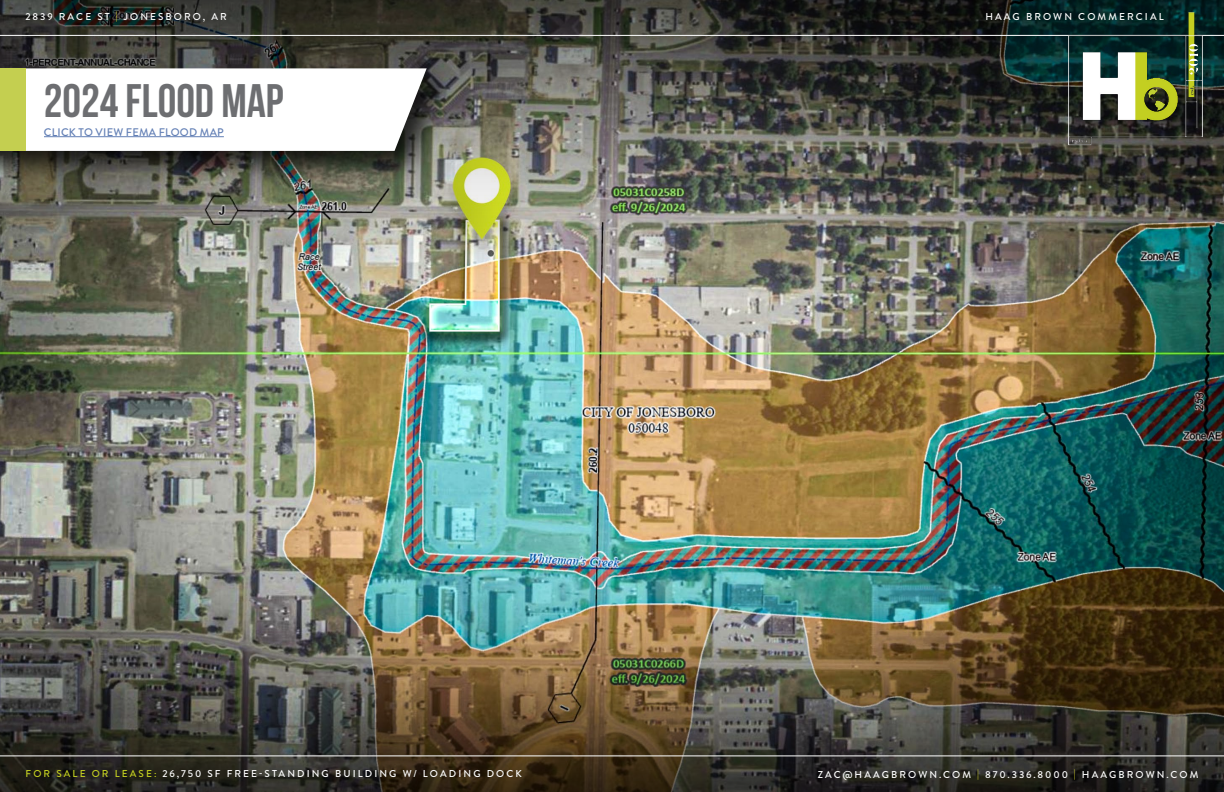
<style>
.page{position:relative;width:1224px;height:792px;background:#fff}
.page>*{position:absolute;margin:0;border:0;box-sizing:border-box;transform-origin:0 0}
.t1{font:700 47px "Bebas Neue";color:#6d6e71}
.t2{font:500 11px "Brandon Grotesque";letter-spacing:.02em;color:#627fb5}
.t3{font:500 10px "Brandon Grotesque";letter-spacing:.21em;color:#fff}
.s1{color:#c9c92d}
.s2{color:#c3cf21}
</style>
<div class="page">
<img style="left:0;top:313px;width:1224px;height:225px">
<img style="left:0;top:0;width:1224px;height:313px">
<img style="left:0;top:538px;width:1224px;height:254px">
<hr style="left:0;top:35px;width:1224px;height:1px;background:#fff">
<hr style="left:0;top:755px;width:1224px;height:1px;background:#fff">
<img style="left:1047px;top:0;width:176px;height:167px">
<div style="left:0;top:61px;width:457px;height:123px;background:#000;opacity:.75"></div>
<svg style="left:26px;top:68px;width:401px;height:83px"></svg>
<hr style="left:44px;top:136px;width:180px;height:1px;background:#627fb5">
<div style="left:0;top:68px;width:26px;height:83px;background:#c4cf50"></div>
<p class="t3" style="left:26px;top:10px;width:203px">2839 RACE ST <span class="s1">|</span> JONESBORO, AR</p>
<p class="t3" style="left:985px;top:10px;width:180px">HAAG BROWN COMMERCIAL</p>
<h1 class="t1" style="left:44px;top:75px;width:241px">2024 FLOOD MAP</h1>
<p class="t2" style="left:44px;top:124px;width:181px">CLICK TO VIEW FEMA FLOOD MAP</p>
<p class="t3" style="left:26px;top:767px;width:498px"><span class="s2">FOR SALE OR LEASE:</span> 26,750 SF FREE-STANDING BUILDING W/ LOADING DOCK</p>
<p class="t3" style="left:818px;top:767px;width:382px">ZAC@HAAGBROWN.COM <span class="s1">|</span> 870.336.8000 <span class="s1">|</span> HAAGBROWN.COM</p>
</div>
